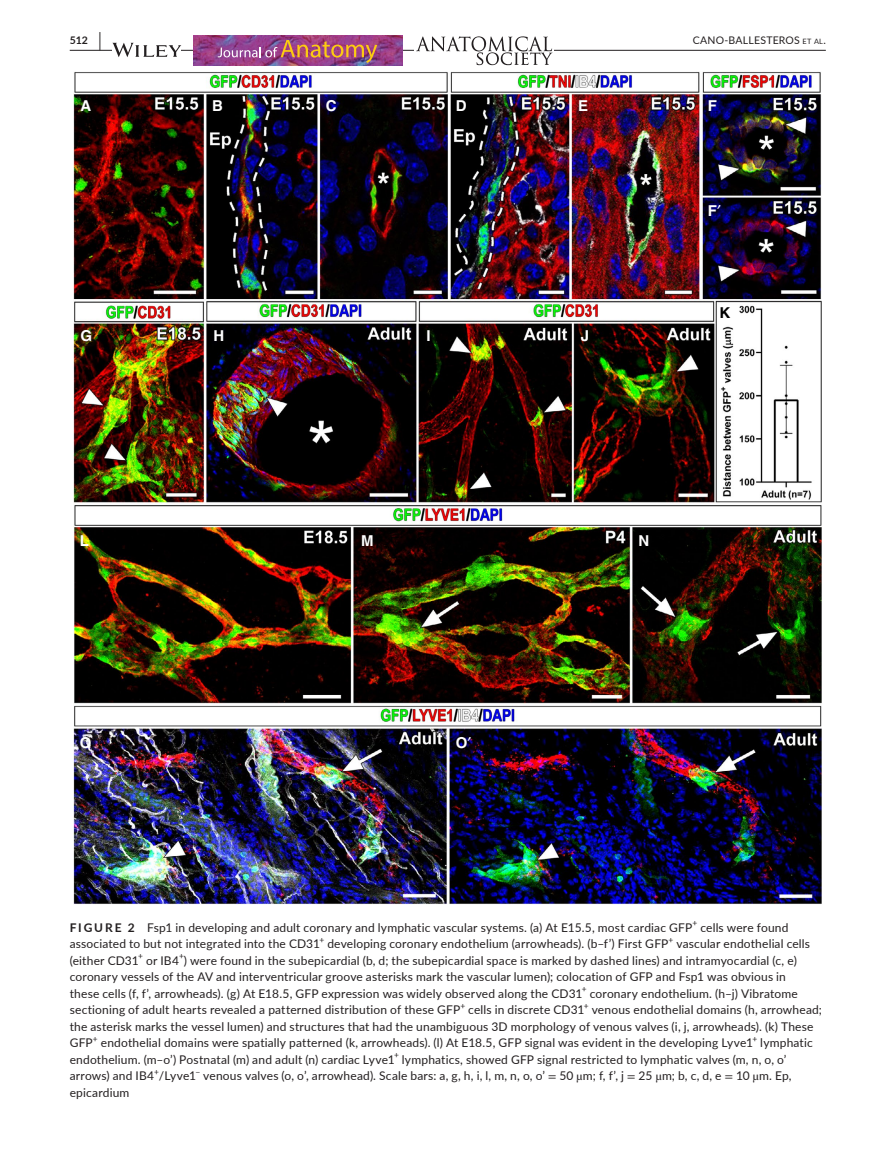
<style>
.page{position:relative;width:893px;height:1174px;background:#fff}
.page>*{position:absolute;margin:0;border:0;box-sizing:border-box;transform-origin:0 0}
.t1{font:700 15px "Helvetica";color:#fff}
.t2{font:700 15px "Helvetica";color:#000}
.t3{font:12px/16.5px "Lato";letter-spacing:.015em;color:#231f20}
.t4{font:10.5px "Lato";letter-spacing:.02em;color:#231f20}
.t5{font:700 10.5px "Lato";color:#231f20}
.t6{font:8.4px "Lato";color:#231f20}
.s1{font-size:19.5px}
.s2{font-size:7.35px}
.s3{font-weight:700}
.s4{font-family:"STIX"}
</style>
<div class="page">
<hr style="left:70px;top:50px;width:756px;height:1px;background:#231f20">
<svg style="left:112px;top:43px;width:69px;height:14px"></svg>
<img style="left:193px;top:35px;width:209px;height:30px">
<img style="left:218px;top:40px;width:159px;height:23px">
<img style="left:414px;top:36px;width:139px;height:29px">
<img style="left:74px;top:72px;width:748px;height:833px">
<svg style="left:468px;top:736px;width:3px;height:5px"></svg>
<svg style="left:717px;top:204px;width:4px;height:5px"></svg>
<p class="t5" style="left:70px;top:33px;width:33px">512 <span class="s1">|</span></p>
<p class="t4" style="left:693px;top:33px;width:134px">CANO-BALLESTEROS <span class="s2">et al</span>.</p>
<p class="t1" style="left:81px;top:97px;width:12px">A</p>
<p class="t1" style="left:212px;top:97px;width:12px">B</p>
<p class="t1" style="left:326px;top:97px;width:12px">C</p>
<p class="t1" style="left:456px;top:97px;width:12px">D</p>
<p class="t1" style="left:578px;top:97px;width:12px">E</p>
<p class="t1" style="left:708px;top:97px;width:11px">F</p>
<p class="t1" style="left:708px;top:201px;width:11px">F</p>
<p class="t2" style="left:719px;top:303px;width:12px">K</p>
<p class="t1" style="left:81px;top:327px;width:13px">G</p>
<p class="t1" style="left:214px;top:327px;width:12px">H</p>
<p class="t1" style="left:427px;top:327px;width:6px">I</p>
<p class="t1" style="left:581px;top:327px;width:10px">J</p>
<p class="t1" style="left:80px;top:532px;width:11px">L</p>
<p class="t1" style="left:361px;top:532px;width:14px">M</p>
<p class="t1" style="left:638px;top:532px;width:12px">N</p>
<p class="t1" style="left:80px;top:733px;width:13px">O</p>
<p class="t1" style="left:456px;top:733px;width:13px">O</p>
<p class="t3" style="left:70px;top:918px;width:624px"><span class="s3">FIGURE 2</span> Fsp1 in developing and adult coronary and lymphatic vascular systems. (a) At E15.5, most cardiac GFP</p>
<p class="t6" style="left:692px;top:917px;width:6px">+</p>
<p class="t3" style="left:700px;top:918px;width:90px">cells were found</p>
<p class="t3" style="left:70px;top:935px;width:252px">associated to but not integrated into the CD31</p>
<p class="t6" style="left:319px;top:933px;width:6px">+</p>
<p class="t3" style="left:327px;top:935px;width:342px">developing coronary endothelium (arrowheads). (b–f’) First GFP</p>
<p class="t6" style="left:668px;top:933px;width:6px">+</p>
<p class="t3" style="left:676px;top:935px;width:135px">vascular endothelial cells</p>
<p class="t3" style="left:70px;top:951px;width:71px">(either CD31</p>
<p class="t6" style="left:138px;top:950px;width:6px">+</p>
<p class="t3" style="left:146px;top:951px;width:652px">or IB4 ) were found in the subepicardial (b, d; the subepicardial space is marked by dashed lines) and intramyocardial (c, e)</p>
<p class="t6" style="left:179px;top:950px;width:6px">+</p>
<p class="t3" style="left:70px;top:968px;width:754px">coronary vessels of the AV and interventricular groove asterisks mark the vascular lumen); colocation of GFP and Fsp1 was obvious in<br>these cells (f, f’, arrowheads). (g) At E18.5, GFP expression was widely observed along the CD31<sup>+</sup> coronary endothelium. (h–j) Vibratome sectioning of adult hearts revealed a patterned distribution of these GFP<sup>+</sup> cells in discrete CD31<sup>+</sup> venous endothelial domains (h, arrowhead; the asterisk marks the vessel lumen) and structures that had the unambiguous 3D morphology of venous valves (i, j, arrowheads). (k) These GFP<sup>+</sup> endothelial domains were spatially patterned (k, arrowheads). (l) At E18.5, GFP signal was evident in the developing Lyve1<sup>+</sup> lymphatic endothelium. (m–o’) Postnatal (m) and adult (n) cardiac Lyve1<sup>+</sup> lymphatics, showed GFP signal restricted to lymphatic valves (m, n, o, o’ arrows) and IB4<sup>+</sup>/Lyve1<sup>−</sup> venous valves (o, o’, arrowhead). Scale bars: a, g, h, i, l, m, n, o, o’ <span class="s4">=</span> 50 <span class="s4">µ</span>m; f, f’, j <span class="s4">=</span> 25 <span class="s4">µ</span>m; b, c, d, e <span class="s4">=</span> 10 <span class="s4">µ</span>m. Ep, epicardium</p>
</div>
